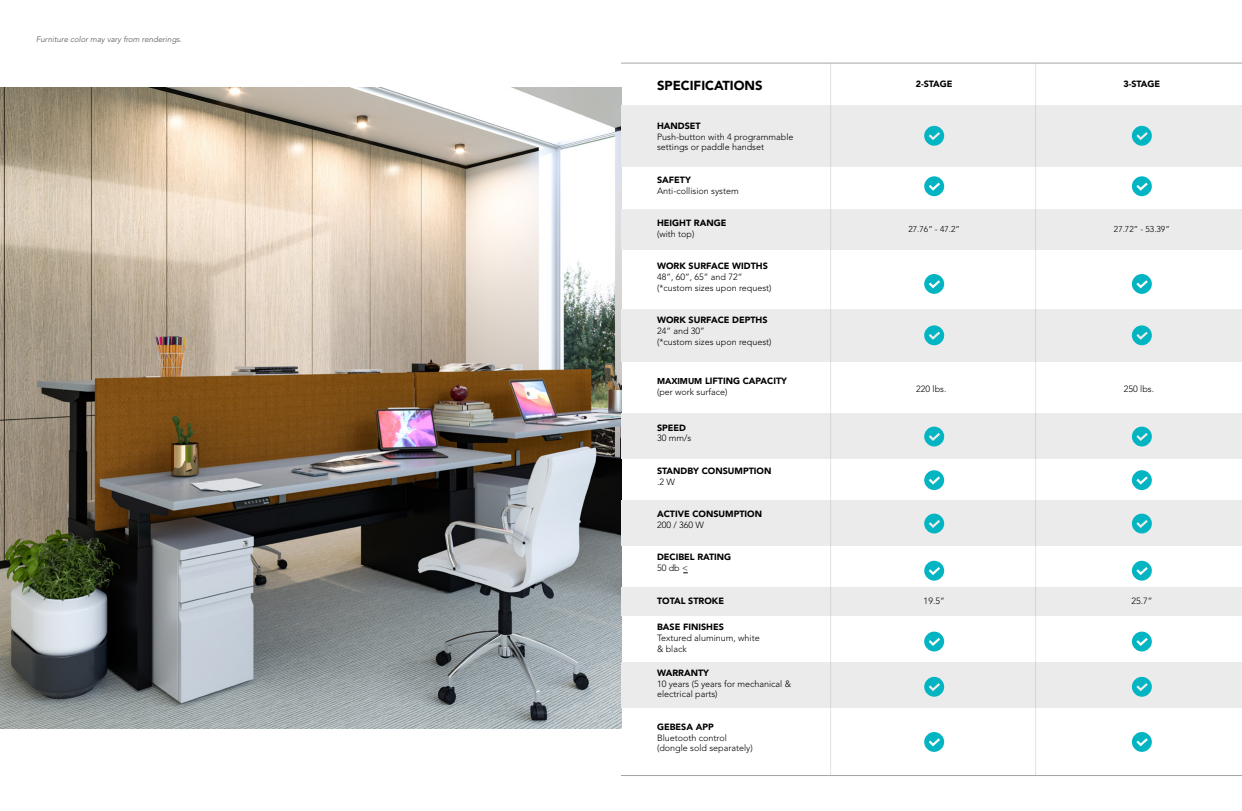
<style>
.page{position:relative;width:1242px;height:811px;background:#fff}
.page>*{position:absolute;margin:0;border:0;box-sizing:border-box;transform-origin:0 0}
.t1{font:900 13px "Avenir LT Pro";color:#000}
.t2{font:300 9px/10.8px "Avenir LT Pro";color:#000}
.t3{font:900 9px "Avenir LT Pro";color:#000}
.t4{font:300 8.5px "Avenir LT Pro";color:#000}
.t5{font:italic 300 8px "Avenir LT Pro";color:#525251}
.s1{font-weight:900;font-size:8.5px}
.s2{font-weight:900}
</style>
<div class="page">
<img style="left:0;top:87px;width:621px;height:641px">
<div style="left:621px;top:105px;width:621px;height:61px;background:#ebebeb"></div>
<svg style="left:924px;top:126px;width:20px;height:20px"></svg>
<svg style="left:924px;top:176px;width:20px;height:20px"></svg>
<svg style="left:924px;top:274px;width:20px;height:20px"></svg>
<svg style="left:1131px;top:126px;width:20px;height:20px"></svg>
<svg style="left:1131px;top:176px;width:20px;height:20px"></svg>
<svg style="left:1131px;top:274px;width:20px;height:20px"></svg>
<div style="left:621px;top:209px;width:621px;height:41px;background:#ebebeb"></div>
<div style="left:621px;top:309px;width:621px;height:52px;background:#ebebeb"></div>
<div style="left:621px;top:413px;width:621px;height:45px;background:#ebebeb"></div>
<div style="left:621px;top:500px;width:621px;height:45px;background:#ebebeb"></div>
<div style="left:621px;top:587px;width:621px;height:28px;background:#ebebeb"></div>
<div style="left:621px;top:662px;width:621px;height:46px;background:#ebebeb"></div>
<hr style="left:1035px;top:63px;width:1px;height:712px;background:#9d9d9c">
<hr style="left:830px;top:63px;width:1px;height:712px;background:#9d9d9c">
<svg style="left:924px;top:325px;width:20px;height:20px"></svg>
<svg style="left:1131px;top:325px;width:20px;height:20px"></svg>
<svg style="left:924px;top:426px;width:20px;height:20px"></svg>
<svg style="left:924px;top:513px;width:20px;height:20px"></svg>
<svg style="left:924px;top:677px;width:20px;height:19px"></svg>
<svg style="left:1131px;top:426px;width:20px;height:20px"></svg>
<svg style="left:1131px;top:513px;width:20px;height:20px"></svg>
<svg style="left:1131px;top:677px;width:20px;height:19px"></svg>
<svg style="left:924px;top:470px;width:20px;height:20px"></svg>
<svg style="left:924px;top:631px;width:20px;height:20px"></svg>
<svg style="left:924px;top:561px;width:20px;height:19px"></svg>
<svg style="left:924px;top:732px;width:20px;height:20px"></svg>
<svg style="left:1131px;top:470px;width:20px;height:20px"></svg>
<svg style="left:1131px;top:631px;width:20px;height:20px"></svg>
<svg style="left:1131px;top:561px;width:20px;height:19px"></svg>
<svg style="left:1131px;top:732px;width:20px;height:20px"></svg>
<hr style="left:621px;top:63px;width:621px;height:1px;background:#a1a5a7">
<hr style="left:621px;top:775px;width:621px;height:1px;background:#a1a5a7">
<p class="t5" style="left:36px;top:35px;width:147px">Furniture color may vary from renderings.</p>
<h1 class="t1" style="left:657px;top:78px;width:107px">SPECIFICATIONS</h1>
<p class="t3" style="left:1123px;top:79px;width:38px">3-STAGE</p>
<p class="t3" style="left:915px;top:79px;width:38px">2-STAGE</p>
<p class="t3" style="left:657px;top:120px;width:45px">HANDSET</p>
<p class="t2" style="left:657px;top:131px;width:138px">Push-button with 4 programmable settings or paddle handset</p>
<p class="t3" style="left:657px;top:174px;width:35px">SAFETY</p>
<p class="t2" style="left:657px;top:185px;width:83px">Anti-collision system</p>
<p class="t3" style="left:657px;top:217px;width:71px">HEIGHT RANGE</p>
<p class="t2" style="left:657px;top:228px;width:39px">(with top)</p>
<p class="t3" style="left:657px;top:261px;width:112px">WORK SURFACE WIDTHS</p>
<p class="t2" style="left:657px;top:271px;width:116px">48”, 60”, 65” and 72” (*custom sizes upon request)</p>
<p class="t3" style="left:657px;top:315px;width:112px">WORK SURFACE DEPTHS</p>
<p class="t2" style="left:657px;top:325px;width:116px">24” and 30”<br>(*custom sizes upon request)</p>
<p class="t2" style="left:657px;top:376px;width:131px"><span class="s1">MAXIMUM</span> <span class="s2">LIFTING CAPACITY </span>(per work surface)</p>
<p class="t3" style="left:657px;top:422px;width:31px">SPEED</p>
<p class="t2" style="left:657px;top:433px;width:36px">30 mm/s</p>
<p class="t3" style="left:657px;top:465px;width:116px">STANDBY CONSUMPTION</p>
<p class="t2" style="left:657px;top:476px;width:19px">.2 W</p>
<p class="t3" style="left:657px;top:508px;width:106px">ACTIVE CONSUMPTION</p>
<p class="t2" style="left:657px;top:519px;width:48px">200 / 360 W</p>
<p class="t3" style="left:657px;top:552px;width:76px">DECIBEL RATING</p>
<p class="t2" style="left:657px;top:562px;width:33px">50 db &lt;</p>
<p class="t3" style="left:657px;top:595px;width:68px">TOTAL STROKE</p>
<p class="t3" style="left:657px;top:622px;width:68px">BASE FINISHES</p>
<p class="t2" style="left:657px;top:632px;width:104px">Textured aluminum, white &amp; black</p>
<p class="t3" style="left:657px;top:667px;width:54px">WARRANTY</p>
<p class="t2" style="left:657px;top:678px;width:136px">10 years (5 years for mechanical &amp; electrical parts)</p>
<p class="t3" style="left:657px;top:721px;width:58px">GEBESA APP</p>
<p class="t2" style="left:657px;top:732px;width:97px">Bluetooth control (dongle sold separately)</p>
<p class="t4" style="left:908px;top:224px;width:53px">27.76” - 47.2”</p>
<p class="t2" style="left:916px;top:383px;width:32px">220 lbs.</p>
<p class="t4" style="left:1114px;top:224px;width:57px">27.72” - 53.39”</p>
<p class="t2" style="left:1123px;top:383px;width:32px">250 lbs.</p>
<p class="t2" style="left:923px;top:596px;width:23px">19.5”</p>
<p class="t2" style="left:1131px;top:596px;width:23px">25.7”</p>
</div>
